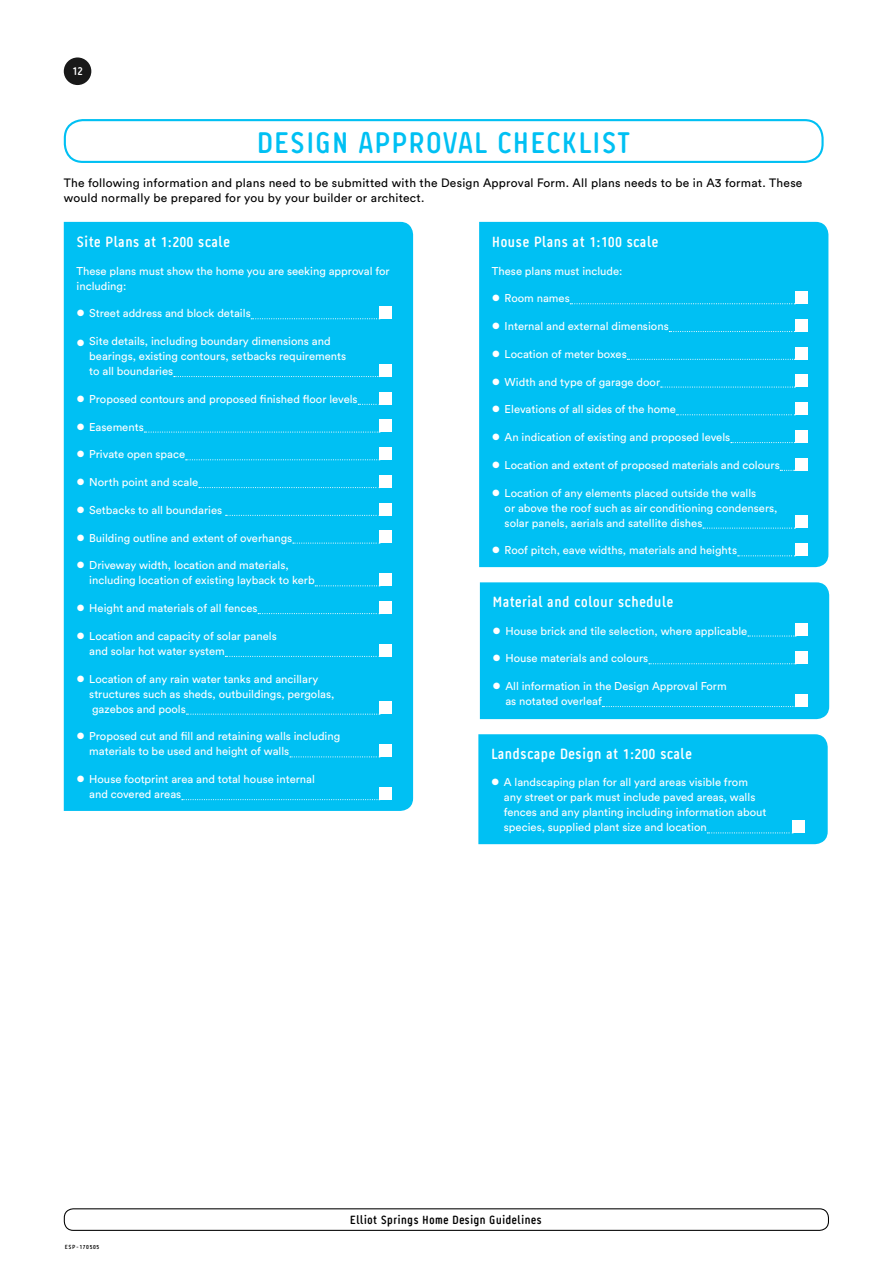
<style>
.page{position:relative;width:893px;height:1263px;background:#fff}
.page>*{position:absolute;margin:0;border:0;box-sizing:border-box;transform-origin:0 0}
.t1{font:700 condensed 30px "Pharma";letter-spacing:.02em;color:#00c0f3}
.t2{font:700 condensed 15px "Pharma";color:#fff}
.t3{font:12px/15px "Circular Std";letter-spacing:.02em;color:#000}
.t4{font:700 condensed 12px "Pharma";color:#000}
.t5{font:700 condensed 11.7px "Pharma";color:#fff}
.t6{font:11.25px/15px "Circular Std";color:#fff}
.t7{font:700 condensed 6px "Pharma";letter-spacing:.1em;color:#000}
</style>
<div class="page">
<div style="left:64px;top:1208px;width:765px;height:23px;border:1px solid #000;border-radius:9px"></div>
<div style="left:64px;top:57px;width:27px;height:28px;background:#191919;border-radius:50%"></div>
<div style="left:64px;top:222px;width:349px;height:589px;background:#00c0f3"></div>
<svg style="left:251px;top:318px;width:129px;height:1px"></svg>
<svg style="left:174px;top:376px;width:206px;height:1px"></svg>
<svg style="left:358px;top:404px;width:22px;height:1px"></svg>
<svg style="left:144px;top:431px;width:236px;height:2px"></svg>
<svg style="left:186px;top:459px;width:194px;height:1px"></svg>
<svg style="left:199px;top:487px;width:181px;height:1px"></svg>
<svg style="left:226px;top:515px;width:154px;height:1px"></svg>
<svg style="left:293px;top:543px;width:87px;height:1px"></svg>
<svg style="left:315px;top:585px;width:65px;height:1px"></svg>
<svg style="left:258px;top:613px;width:122px;height:1px"></svg>
<svg style="left:225px;top:656px;width:155px;height:1px"></svg>
<svg style="left:186px;top:714px;width:194px;height:1px"></svg>
<svg style="left:290px;top:756px;width:90px;height:1px"></svg>
<svg style="left:182px;top:799px;width:198px;height:1px"></svg>
<div style="left:380px;top:306px;width:12px;height:13px;background:#fff"></div>
<div style="left:380px;top:364px;width:12px;height:13px;background:#fff"></div>
<div style="left:380px;top:392px;width:12px;height:12px;background:#fff"></div>
<div style="left:380px;top:420px;width:12px;height:12px;background:#fff"></div>
<div style="left:380px;top:447px;width:12px;height:13px;background:#fff"></div>
<div style="left:380px;top:475px;width:12px;height:13px;background:#fff"></div>
<div style="left:380px;top:503px;width:12px;height:12px;background:#fff"></div>
<div style="left:380px;top:531px;width:12px;height:12px;background:#fff"></div>
<div style="left:380px;top:573px;width:12px;height:13px;background:#fff"></div>
<div style="left:380px;top:601px;width:12px;height:13px;background:#fff"></div>
<div style="left:380px;top:644px;width:12px;height:12px;background:#fff"></div>
<div style="left:380px;top:702px;width:12px;height:12px;background:#fff"></div>
<div style="left:380px;top:745px;width:12px;height:12px;background:#fff"></div>
<div style="left:380px;top:787px;width:12px;height:13px;background:#fff"></div>
<div style="left:479px;top:222px;width:349px;height:345px;background:#00c0f3"></div>
<svg style="left:570px;top:303px;width:225px;height:1px"></svg>
<svg style="left:669px;top:331px;width:126px;height:1px"></svg>
<svg style="left:627px;top:359px;width:168px;height:1px"></svg>
<svg style="left:661px;top:386px;width:134px;height:2px"></svg>
<svg style="left:676px;top:414px;width:119px;height:1px"></svg>
<svg style="left:731px;top:442px;width:64px;height:1px"></svg>
<svg style="left:780px;top:470px;width:15px;height:1px"></svg>
<svg style="left:703px;top:528px;width:92px;height:1px"></svg>
<svg style="left:738px;top:555px;width:57px;height:1px"></svg>
<div style="left:795px;top:291px;width:12px;height:13px;background:#fff"></div>
<div style="left:795px;top:319px;width:12px;height:13px;background:#fff"></div>
<div style="left:795px;top:347px;width:12px;height:12px;background:#fff"></div>
<div style="left:795px;top:375px;width:12px;height:12px;background:#fff"></div>
<div style="left:795px;top:402px;width:12px;height:13px;background:#fff"></div>
<div style="left:795px;top:430px;width:12px;height:13px;background:#fff"></div>
<div style="left:795px;top:458px;width:12px;height:12px;background:#fff"></div>
<div style="left:795px;top:516px;width:12px;height:12px;background:#fff"></div>
<div style="left:795px;top:543px;width:12px;height:13px;background:#fff"></div>
<div style="left:480px;top:582px;width:349px;height:137px;background:#00c0f3"></div>
<svg style="left:748px;top:635px;width:48px;height:1px"></svg>
<svg style="left:649px;top:663px;width:147px;height:1px"></svg>
<svg style="left:602px;top:706px;width:194px;height:1px"></svg>
<div style="left:796px;top:624px;width:12px;height:12px;background:#fff"></div>
<div style="left:796px;top:651px;width:12px;height:13px;background:#fff"></div>
<div style="left:796px;top:694px;width:12px;height:12px;background:#fff"></div>
<div style="left:64px;top:119px;width:760px;height:44px;border:2px solid #00c0f3;border-radius:18px"></div>
<svg style="left:77px;top:310px;width:7px;height:6px"></svg>
<svg style="left:77px;top:339px;width:7px;height:7px"></svg>
<svg style="left:77px;top:395px;width:7px;height:7px"></svg>
<svg style="left:77px;top:423px;width:7px;height:7px"></svg>
<svg style="left:77px;top:451px;width:7px;height:6px"></svg>
<svg style="left:77px;top:479px;width:7px;height:6px"></svg>
<svg style="left:77px;top:506px;width:7px;height:7px"></svg>
<svg style="left:77px;top:534px;width:7px;height:7px"></svg>
<svg style="left:77px;top:562px;width:7px;height:6px"></svg>
<svg style="left:77px;top:605px;width:7px;height:6px"></svg>
<svg style="left:77px;top:632px;width:7px;height:7px"></svg>
<svg style="left:77px;top:675px;width:7px;height:7px"></svg>
<svg style="left:77px;top:733px;width:7px;height:7px"></svg>
<svg style="left:77px;top:776px;width:7px;height:6px"></svg>
<svg style="left:493px;top:295px;width:6px;height:6px"></svg>
<svg style="left:493px;top:323px;width:6px;height:6px"></svg>
<svg style="left:493px;top:350px;width:6px;height:7px"></svg>
<svg style="left:493px;top:378px;width:6px;height:7px"></svg>
<svg style="left:493px;top:406px;width:6px;height:6px"></svg>
<svg style="left:493px;top:434px;width:6px;height:6px"></svg>
<svg style="left:493px;top:461px;width:6px;height:7px"></svg>
<svg style="left:493px;top:489px;width:6px;height:7px"></svg>
<svg style="left:493px;top:547px;width:6px;height:6px"></svg>
<svg style="left:494px;top:627px;width:6px;height:7px"></svg>
<svg style="left:494px;top:655px;width:6px;height:6px"></svg>
<svg style="left:494px;top:683px;width:6px;height:6px"></svg>
<div style="left:478px;top:734px;width:350px;height:110px;background:#00c0f3"></div>
<p class="t5" style="left:72px;top:64px;width:12px">12</p>
<h1 class="t1" style="left:256px;top:123px;width:375px">DESIGN APPROVAL CHECKLIST</h1>
<p class="t3" style="left:64px;top:175px;width:740px">The following information and plans need to be submitted with the Design Approval Form. All plans needs to be in A3 format. These would normally be prepared for you by your builder or architect.</p>
<h2 class="t2" style="left:77px;top:232px;width:155px">Site Plans at 1:200 scale</h2>
<p class="t6" style="left:77px;top:263px;width:315px">These plans must show the home you are seeking approval for including:</p>
<p class="t6" style="left:89px;top:306px;width:163px">Street address and block details</p>
<p class="t6" style="left:89px;top:333px;width:259px">Site details, including boundary dimensions and bearings, existing contours, setbacks requirements to all boundaries</p>
<p class="t6" style="left:89px;top:391px;width:270px">Proposed contours and proposed finished floor levels</p>
<p class="t6" style="left:89px;top:419px;width:56px">Easements</p>
<p class="t6" style="left:89px;top:447px;width:97px">Private open space</p>
<p class="t6" style="left:89px;top:474px;width:111px">North point and scale</p>
<p class="t6" style="left:89px;top:502px;width:134px">Setbacks to all boundaries</p>
<p class="t6" style="left:89px;top:530px;width:205px">Building outline and extent of overhangs</p>
<p class="t6" style="left:89px;top:558px;width:227px">Driveway width, location and materials, including location of existing layback to kerb</p>
<p class="t6" style="left:89px;top:600px;width:170px">Height and materials of all fences</p>
<p class="t6" style="left:89px;top:628px;width:189px">Location and capacity of solar panels and solar hot water system</p>
<p class="t6" style="left:89px;top:671px;width:247px">Location of any rain water tanks and ancillary structures such as sheds, outbuildings, pergolas, gazebos and pools</p>
<p class="t6" style="left:89px;top:729px;width:252px">Proposed cut and fill and retaining walls including materials to be used and height of walls</p>
<p class="t6" style="left:89px;top:771px;width:227px">House footprint area and total house internal and covered areas</p>
<h2 class="t2" style="left:492px;top:232px;width:168px">House Plans at 1:100 scale</h2>
<p class="t6" style="left:492px;top:263px;width:132px">These plans must include:</p>
<p class="t6" style="left:505px;top:291px;width:67px">Room names</p>
<p class="t6" style="left:505px;top:318px;width:166px">Internal and external dimensions</p>
<p class="t6" style="left:505px;top:346px;width:124px">Location of meter boxes</p>
<p class="t6" style="left:505px;top:374px;width:157px">Width and type of garage door</p>
<p class="t6" style="left:505px;top:402px;width:173px">Elevations of all sides of the home</p>
<p class="t6" style="left:505px;top:429px;width:227px">An indication of existing and proposed levels</p>
<p class="t6" style="left:505px;top:457px;width:277px">Location and extent of proposed materials and colours</p>
<p class="t6" style="left:505px;top:485px;width:274px">Location of any elements placed outside the walls<br>or above the roof such as air conditioning condensers, solar panels, aerials and satellite dishes</p>
<p class="t6" style="left:505px;top:543px;width:234px">Roof pitch, eave widths, materials and heights</p>
<h2 class="t2" style="left:493px;top:592px;width:182px">Material and colour schedule</h2>
<p class="t6" style="left:505px;top:623px;width:243px">House brick and tile selection, where applicable</p>
<p class="t6" style="left:505px;top:651px;width:144px">House materials and colours</p>
<p class="t6" style="left:505px;top:678px;width:223px">All information in the Design Approval Form as notated overleaf</p>
<h2 class="t2" style="left:491px;top:744px;width:202px">Landscape Design at 1:200 scale</h2>
<p class="t6" style="left:504px;top:775px;width:264px">A landscaping plan for all yard areas visible from any street or park must include paved areas, walls fences and any planting including information about species, supplied plant size and location</p>
<p class="t7" style="left:65px;top:1243px;width:36px">ESP-170505</p>
<p class="t4" style="left:350px;top:1212px;width:193px">Elliot Springs Home Design Guidelines</p>
</div>
